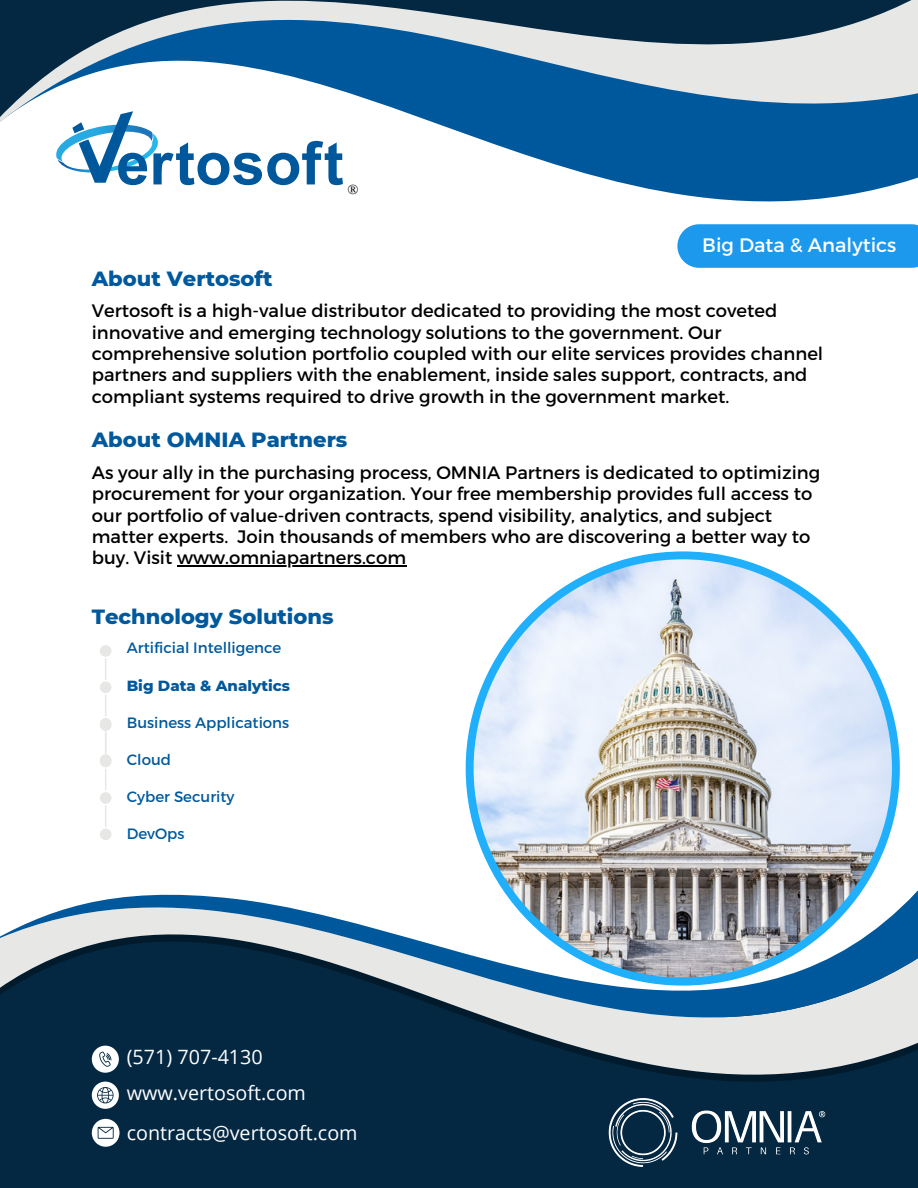
<style>
.page{position:relative;width:918px;height:1188px;background:#fff}
.page>*{position:absolute;margin:0;border:0;box-sizing:border-box;transform-origin:0 0}
.t1{font:800 21px "Montserrat";color:#00599c}
.t2{font:19.8px "Open Sans";color:#fff}
.t3{font:19.5px "Montserrat";color:#fff}
.t4{font:18px/21.3px "Montserrat";color:#000}
.t5{font:15px "Montserrat";color:#00599c}
.t6{font:800 15px "Montserrat";color:#00599c}
.t7{font:13.95px "Liberation Serif";color:#000;scale:1.05 1}
</style>
<div class="page">
<svg style="left:131px;top:168px;width:787px;height:34px"></svg>
<svg style="left:0;top:0;width:918px;height:168px"></svg>
<div style="left:0;top:1163px;width:918px;height:25px;background:#042842"></div>
<svg style="left:0;top:797px;width:918px;height:366px;fill:#042842"></svg>
<svg style="left:92px;top:1046px;width:27px;height:27px"></svg>
<svg style="left:92px;top:1082px;width:27px;height:27px"></svg>
<svg style="left:92px;top:1119px;width:28px;height:28px"></svg>
<img style="left:466px;top:551px;width:434px;height:435px">
<svg style="left:54px;top:111px;width:289px;height:74px"></svg>
<div style="left:677px;top:224px;width:241px;height:44px;background:#1c98ed"></div>
<img style="left:577px;top:1067px;width:280px;height:121px">
<hr style="left:177px;top:565px;width:229px;height:2px;background:#000">
<svg style="left:100px;top:645px;width:11px;height:195px"></svg>
<h1 class="t1" style="left:92px;top:265px;width:182px">About Vertosoft</h1>
<p class="t7" style="left:347px;top:181px;width:12px">®</p>
<h3 class="t3" style="left:702px;top:233px;width:196px">Big Data &amp; Analytics</h3>
<h3 class="t4" style="left:92px;top:299px;width:733px">Vertosoft is a high-value distributor dedicated to providing the most coveted innovative and emerging technology solutions to the government. Our comprehensive solution portfolio coupled with our elite services provides channel partners and suppliers with the enablement, inside sales support, contracts, and compliant systems required to drive growth in the government market.</h3>
<p class="t1" style="left:92px;top:427px;width:257px">About OMNIA Partners</p>
<p class="t4" style="left:92px;top:461px;width:730px">As your ally in the purchasing process, OMNIA Partners is dedicated to optimizing procurement for your organization. Your free membership provides full access to our portfolio of value-driven contracts, spend visibility, analytics, and subject matter experts. Join thousands of members who are discovering a better way to buy. Visit www.omniapartners.com</p>
<p class="t1" style="left:92px;top:603px;width:243px">Technology Solutions</p>
<h1 class="t5" style="left:127px;top:638px;width:156px">Artificial Intelligence</h1>
<p class="t6" style="left:127px;top:676px;width:165px">Big Data &amp; Analytics</p>
<p class="t5" style="left:127px;top:713px;width:164px">Business Applications</p>
<p class="t5" style="left:127px;top:750px;width:46px">Cloud</p>
<h4 class="t5" style="left:127px;top:787px;width:109px">Cyber Security</h4>
<p class="t5" style="left:127px;top:824px;width:59px">DevOps</p>
<h1 class="t2" style="left:127px;top:1043px;width:138px">(571) 707-4130</h1>
<p class="t2" style="left:127px;top:1079px;width:181px">www.vertosoft.com</p>
<h2 class="t2" style="left:127px;top:1118px;width:232px">contracts@vertosoft.com</h2>
</div>
